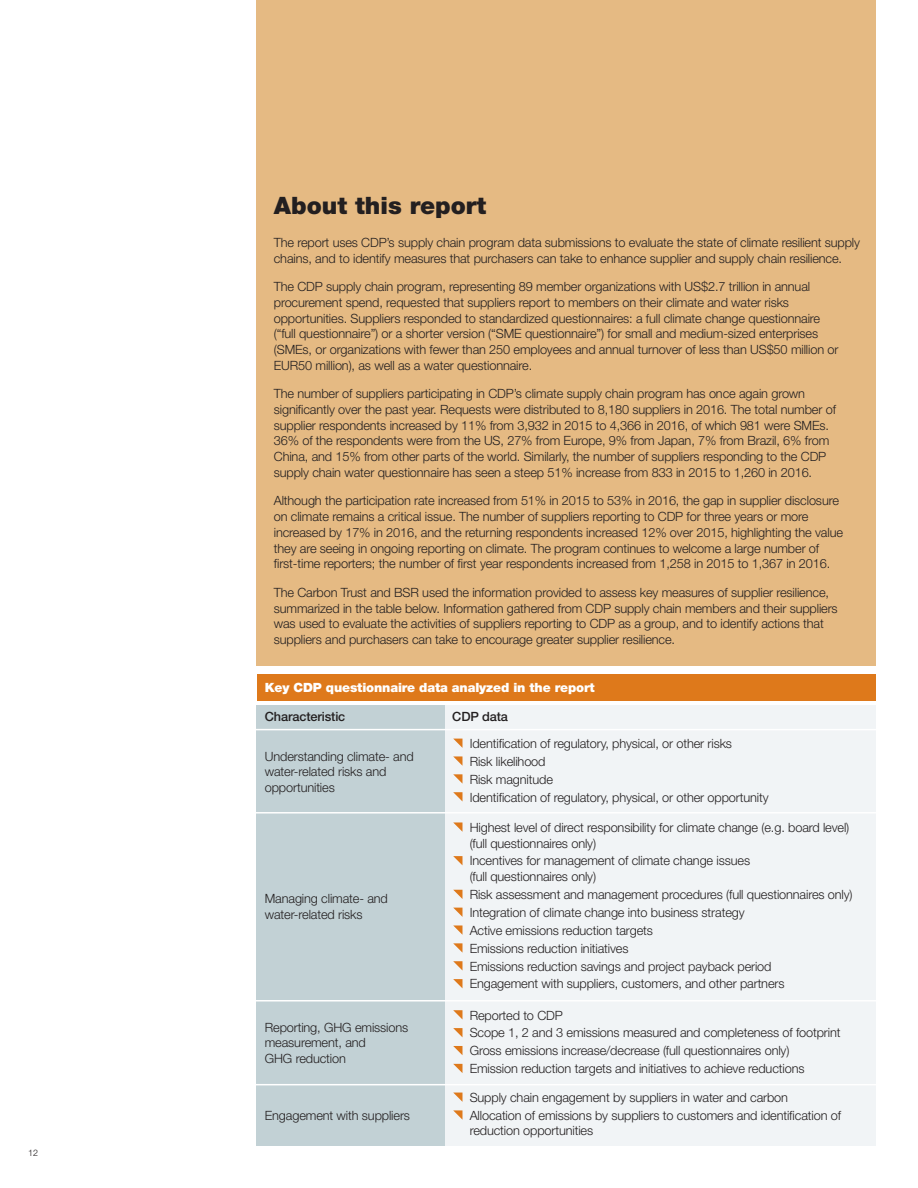
<style>
.page{position:relative;width:918px;height:1188px;background:#fff}
.page>*{position:absolute;margin:0;border:0;box-sizing:border-box;transform-origin:0 0}
.t1{font:900 24px "Helvetica Neue LT Pro";color:#231f20}
.Body_Copy_8_5pt{font:300 12.75px/15.8px "Helvetica Neue LT Pro";letter-spacing:-.01em;color:#231f20}
.Bullets{font:300 12.75px/15.8px "Helvetica Neue LT Pro";letter-spacing:-.01em;color:#231f20}
.Body_Copy_8_5pt-2{font:900 12.75px "Helvetica Neue LT Pro";letter-spacing:-.01em;color:#fff}
.Body_Copy_8_5pt-3{font:500 12.75px "Helvetica Neue LT Pro";letter-spacing:-.01em;color:#231f20}
.t2{font:300 9px "Helvetica Neue LT Pro";color:#231f20}
</style>
<div class="page">
<div style="left:257px;top:675px;width:618px;height:26px;background:#de791b"></div>
<div style="left:256px;top:0;width:619px;height:665px;background:#e5ba83"></div>
<div style="left:256px;top:705px;width:195px;height:440px;background:#c2d1d5"></div>
<div style="left:445px;top:705px;width:430px;height:440px;background:#f1f4f6"></div>
<svg style="left:453px;top:739px;width:9px;height:9px"></svg>
<svg style="left:453px;top:756px;width:9px;height:9px"></svg>
<svg style="left:453px;top:774px;width:9px;height:9px"></svg>
<svg style="left:453px;top:792px;width:9px;height:9px"></svg>
<svg style="left:453px;top:822px;width:9px;height:9px"></svg>
<svg style="left:453px;top:856px;width:9px;height:9px"></svg>
<svg style="left:453px;top:890px;width:9px;height:9px"></svg>
<svg style="left:453px;top:908px;width:9px;height:9px"></svg>
<svg style="left:453px;top:925px;width:9px;height:9px"></svg>
<svg style="left:453px;top:943px;width:9px;height:9px"></svg>
<svg style="left:453px;top:961px;width:9px;height:9px"></svg>
<svg style="left:453px;top:979px;width:9px;height:9px"></svg>
<svg style="left:453px;top:1010px;width:9px;height:9px"></svg>
<svg style="left:453px;top:1028px;width:9px;height:9px"></svg>
<svg style="left:453px;top:1046px;width:9px;height:9px"></svg>
<svg style="left:453px;top:1064px;width:9px;height:9px"></svg>
<svg style="left:453px;top:1093px;width:9px;height:9px"></svg>
<svg style="left:453px;top:1110px;width:9px;height:9px"></svg>
<hr style="left:248px;top:729px;width:643px;height:1px;background:#fff">
<hr style="left:248px;top:812px;width:643px;height:2px;background:#fff">
<hr style="left:248px;top:1000px;width:643px;height:2px;background:#fff">
<hr style="left:248px;top:1084px;width:643px;height:1px;background:#fff">
<p class="t2" style="left:28px;top:1148px;width:12px">12</p>
<p class="t1" style="left:274px;top:191px;width:214px">About this report</p>
<p class="Body_Copy_8_5pt" style="left:274px;top:234px;width:588px">The report uses CDP’s supply chain program data submissions to evaluate the state of climate resilient supply chains, and to identify measures that purchasers can take to enhance supplier and supply chain resilience.</p>
<p class="Body_Copy_8_5pt" style="left:274px;top:278px;width:566px">The CDP supply chain program, representing 89 member organizations with US$2.7 trillion in annual procurement spend, requested that suppliers report to members on their climate and water risks opportunities. Suppliers responded to standardized questionnaires: a full climate change questionnaire (“full questionnaire”) or a shorter version (“SME questionnaire”) for small and medium-sized enterprises (SMEs, or organizations with fewer than 250 employees and annual turnover of less than US$50 million or EUR50 million), as well as a water questionnaire.</p>
<p class="Body_Copy_8_5pt" style="left:274px;top:386px;width:564px">The number of suppliers participating in CDP’s climate supply chain program has once again grown significantly over the past year. Requests were distributed to 8,180 suppliers in 2016. The total number of supplier respondents increased by 11% from 3,932 in 2015 to 4,366 in 2016, of which 981 were SMEs.<br>36% of the respondents were from the US, 27% from Europe, 9% from Japan, 7% from Brazil, 6% from China, and 15% from other parts of the world. Similarly, the number of suppliers responding to the CDP supply chain water questionnaire has seen a steep 51% increase from 833 in 2015 to 1,260 in 2016.</p>
<p class="Body_Copy_8_5pt" style="left:274px;top:493px;width:571px">Although the participation rate increased from 51% in 2015 to 53% in 2016, the gap in supplier disclosure on climate remains a critical issue. The number of suppliers reporting to CDP for three years or more increased by 17% in 2016, and the returning respondents increased 12% over 2015, highlighting the value they are seeing in ongoing reporting on climate. The program continues to welcome a large number of first-time reporters; the number of first year respondents increased from 1,258 in 2015 to 1,367 in 2016.</p>
<p class="Body_Copy_8_5pt" style="left:274px;top:584px;width:565px">The Carbon Trust and BSR used the information provided to assess key measures of supplier resilience, summarized in the table below. Information gathered from CDP supply chain members and their suppliers was used to evaluate the activities of suppliers reporting to CDP as a group, and to identify actions that suppliers and purchasers can take to encourage greater supplier resilience.</p>
<p class="Body_Copy_8_5pt-2" style="left:265px;top:679px;width:331px">Key CDP questionnaire data analyzed in the report</p>
<p class="Body_Copy_8_5pt-3" style="left:265px;top:709px;width:82px">Characteristic</p>
<p class="Body_Copy_8_5pt-3" style="left:452px;top:709px;width:57px">CDP data</p>
<p class="Body_Copy_8_5pt" style="left:470px;top:735px;width:264px">Identification of regulatory, physical, or other risks</p>
<p class="Body_Copy_8_5pt" style="left:470px;top:753px;width:77px">Risk likelihood</p>
<p class="Body_Copy_8_5pt" style="left:470px;top:771px;width:85px">Risk magnitude</p>
<p class="Body_Copy_8_5pt" style="left:470px;top:789px;width:300px">Identification of regulatory, physical, or other opportunity</p>
<p class="Body_Copy_8_5pt" style="left:265px;top:748px;width:150px">Understanding climate- and water-related risks and opportunities</p>
<p class="Body_Copy_8_5pt" style="left:265px;top:891px;width:125px">Managing climate- and water-related risks</p>
<p class="Body_Copy_8_5pt" style="left:265px;top:1019px;width:145px">Reporting, GHG emissions measurement, and<br>GHG reduction</p>
<p class="Body_Copy_8_5pt" style="left:265px;top:1107px;width:147px">Engagement with suppliers</p>
<p class="Bullets" style="left:470px;top:819px;width:381px">Highest level of direct responsibility for climate change (e.g. board level) (full questionnaires only)</p>
<p class="Bullets" style="left:470px;top:853px;width:282px">Incentives for management of climate change issues (full questionnaires only)</p>
<p class="Bullets" style="left:470px;top:886px;width:384px">Risk assessment and management procedures (full questionnaires only)</p>
<p class="Bullets" style="left:470px;top:904px;width:276px">Integration of climate change into business strategy</p>
<p class="Bullets" style="left:470px;top:922px;width:185px">Active emissions reduction targets</p>
<p class="Bullets" style="left:470px;top:940px;width:160px">Emissions reduction initiatives</p>
<p class="Bullets" style="left:470px;top:958px;width:303px">Emissions reduction savings and project payback period</p>
<p class="Bullets" style="left:470px;top:976px;width:316px">Engagement with suppliers, customers, and other partners</p>
<p class="Body_Copy_8_5pt" style="left:470px;top:1007px;width:95px">Reported to CDP</p>
<p class="Body_Copy_8_5pt" style="left:470px;top:1025px;width:372px">Scope 1, 2 and 3 emissions measured and completeness of footprint</p>
<p class="Body_Copy_8_5pt" style="left:470px;top:1043px;width:321px">Gross emissions increase/decrease (full questionnaires only)</p>
<p class="Body_Copy_8_5pt" style="left:470px;top:1060px;width:336px">Emission reduction targets and initiatives to achieve reductions</p>
<p class="Body_Copy_8_5pt" style="left:470px;top:1089px;width:320px">Supply chain engagement by suppliers in water and carbon</p>
<p class="Body_Copy_8_5pt" style="left:470px;top:1107px;width:373px">Allocation of emissions by suppliers to customers and identification of reduction opportunities</p>
</div>
